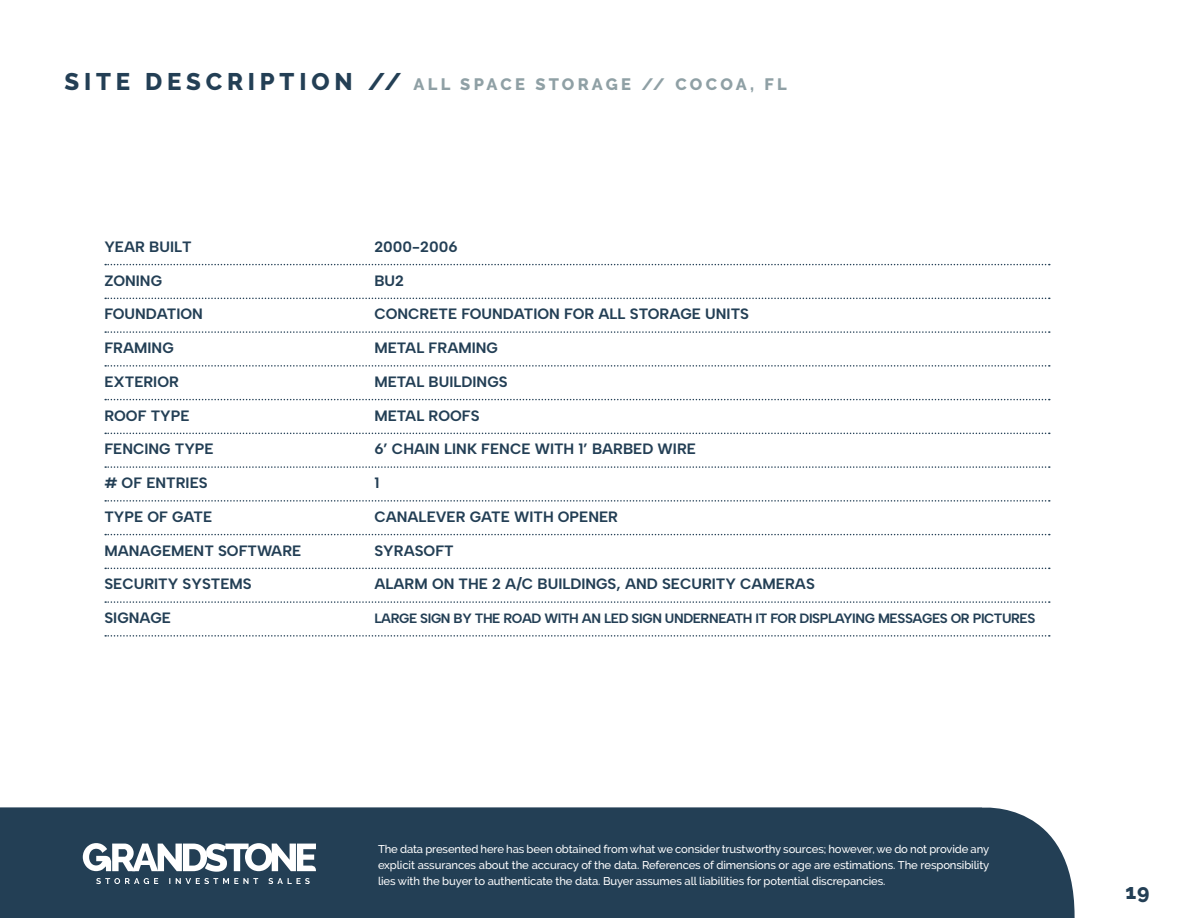
<style>
.page{position:relative;width:1188px;height:918px;background:#fff}
.page>*{position:absolute;margin:0;border:0;box-sizing:border-box;transform-origin:0 0}
.t1{font:800 21px "Raleway";color:#233f55}
.t2{font:800 16.5px "Raleway";letter-spacing:.195em;color:#8fa0a5}
.t3{font:15px "Albert Sans";color:#233f55}
.t4{font:13.5px "Albert Sans";letter-spacing:-.03em;color:#233f55}
.t5{font:500 11.25px/16.2px "Raleway";letter-spacing:-.01em;color:#fff;text-align:justify}
.s1{font-size:24px;color:#233f55}
</style>
<div class="page">
<div style="left:0;top:807px;width:1075px;height:111px;background:#233f55"></div>
<svg style="left:83px;top:843px;width:233px;height:29px"></svg>
<svg style="left:96px;top:878px;width:214px;height:6px"></svg>
<svg style="left:105px;top:264px;width:945px;height:1px"></svg>
<svg style="left:105px;top:298px;width:945px;height:1px"></svg>
<svg style="left:105px;top:331px;width:945px;height:2px"></svg>
<svg style="left:105px;top:365px;width:945px;height:2px"></svg>
<svg style="left:105px;top:399px;width:945px;height:1px"></svg>
<svg style="left:105px;top:433px;width:945px;height:1px"></svg>
<svg style="left:105px;top:466px;width:945px;height:2px"></svg>
<svg style="left:105px;top:500px;width:945px;height:2px"></svg>
<svg style="left:105px;top:534px;width:945px;height:1px"></svg>
<svg style="left:105px;top:568px;width:945px;height:1px"></svg>
<svg style="left:105px;top:601px;width:945px;height:2px"></svg>
<svg style="left:105px;top:635px;width:945px;height:2px"></svg>
<p class="t2" style="left:64px;top:75px;width:724px"><span class="s1">SITE DESCRIPTION //</span> ALL SPACE STORAGE // COCOA, FL</p>
<p class="t3" style="left:104px;top:237px;width:89px">YEAR BUILT</p>
<p class="t3" style="left:104px;top:271px;width:59px">ZONING</p>
<p class="t3" style="left:104px;top:305px;width:100px">FOUNDATION</p>
<p class="t3" style="left:104px;top:339px;width:71px">FRAMING</p>
<p class="t3" style="left:104px;top:372px;width:76px">EXTERIOR</p>
<p class="t3" style="left:104px;top:406px;width:87px">ROOF TYPE</p>
<p class="t3" style="left:104px;top:440px;width:111px">FENCING TYPE</p>
<p class="t3" style="left:104px;top:474px;width:105px"># OF ENTRIES</p>
<p class="t3" style="left:104px;top:507px;width:109px">TYPE OF GATE</p>
<p class="t3" style="left:104px;top:541px;width:198px">MANAGEMENT SOFTWARE</p>
<p class="t3" style="left:104px;top:575px;width:149px">SECURITY SYSTEMS</p>
<p class="t3" style="left:104px;top:609px;width:68px">SIGNAGE</p>
<p class="t3" style="left:374px;top:237px;width:85px">2000-2006</p>
<p class="t3" style="left:374px;top:271px;width:31px">BU2</p>
<p class="t3" style="left:374px;top:305px;width:376px">CONCRETE FOUNDATION FOR ALL STORAGE UNITS</p>
<p class="t3" style="left:374px;top:339px;width:125px">METAL FRAMING</p>
<p class="t3" style="left:374px;top:372px;width:135px">METAL BUILDINGS</p>
<p class="t3" style="left:374px;top:406px;width:107px">METAL ROOFS</p>
<p class="t3" style="left:374px;top:440px;width:323px">6’ CHAIN LINK FENCE WITH 1’ BARBED WIRE</p>
<p class="t3" style="left:374px;top:474px;width:6px">1</p>
<p class="t3" style="left:374px;top:507px;width:245px">CANALEVER GATE WITH OPENER</p>
<p class="t3" style="left:374px;top:541px;width:81px">SYRASOFT</p>
<p class="t3" style="left:374px;top:575px;width:442px">ALARM ON THE 2 A/C BUILDINGS, AND SECURITY CAMERAS</p>
<p class="t4" style="left:374px;top:610px;width:663px">LARGE SIGN BY THE ROAD WITH AN LED SIGN UNDERNEATH IT FOR DISPLAYING MESSAGES OR PICTURES</p>
<p class="t5" style="left:378px;top:841px;width:613px">The data presented here has been obtained from what we consider trustworthy sources; however, we do not provide any explicit assurances about the accuracy of the data. References of dimensions or age are estimations. The responsibility lies with the buyer to authenticate the data. Buyer assumes all liabilities for potential discrepancies.</p>
<h1 class="t1" style="left:1126px;top:880px;width:26px">19</h1>
</div>
